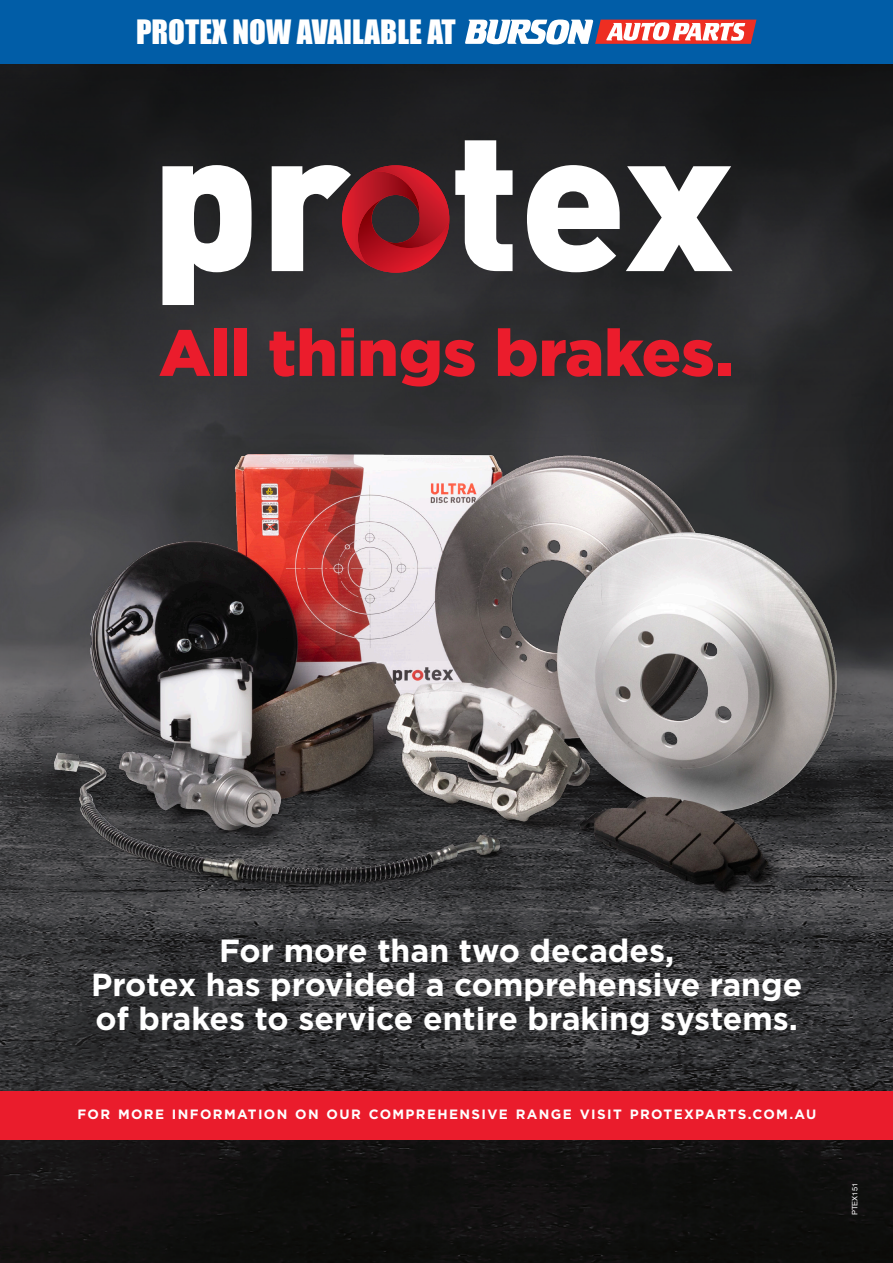
<style>
.page{position:relative;width:893px;height:1263px;background:#fff}
.page>*{position:absolute;margin:0;border:0;box-sizing:border-box;transform-origin:0 0}
.t1{font:700 31.95px/33.9px "Gotham";color:#fff;text-align:center}
.t2{font:30.9px "Impact";color:#fff}
.t3{font:700 13.5px "Gotham";letter-spacing:.1em;color:#fff}
.t4{font:7.5px "Helvetica";color:#fff}
</style>
<div class="page">
<img style="left:0;top:1013px;width:893px;height:250px">
<svg style="left:0;top:64px;width:893px;height:298px;background:#212223"></svg>
<img style="left:0;top:362px;width:893px;height:651px">
<svg style="left:162px;top:165px;width:90px;height:140px"></svg>
<svg style="left:455px;top:140px;width:58px;height:131px"></svg>
<svg style="left:527px;top:165px;width:93px;height:107px"></svg>
<svg style="left:626px;top:166px;width:106px;height:105px"></svg>
<svg style="left:272px;top:165px;width:98px;height:108px"></svg>
<img style="left:358px;top:248px;width:91px;height:25px">
<img style="left:342px;top:171px;width:78px;height:93px">
<img style="left:370px;top:165px;width:79px;height:83px">
<svg style="left:159px;top:330px;width:51px;height:46px;background:#932731"></svg>
<div style="left:214px;top:328px;width:13px;height:48px;background:#eb1c2c"></div>
<div style="left:234px;top:328px;width:12px;height:48px;background:#eb1c2c"></div>
<svg style="left:269px;top:332px;width:25px;height:45px"></svg>
<svg style="left:300px;top:328px;width:35px;height:48px;background:#ab232f"></svg>
<svg style="left:341px;top:328px;width:13px;height:48px"></svg>
<svg style="left:361px;top:340px;width:114px;height:46px;background:#9b232e"></svg>
<svg style="left:498px;top:328px;width:103px;height:49px;background:#93232d"></svg>
<svg style="left:607px;top:328px;width:106px;height:49px;background:#91242d"></svg>
<div style="left:718px;top:363px;width:12px;height:13px;background:#eb1c2c"></div>
<div style="left:0;top:0;width:893px;height:64px;background:#015da7"></div>
<svg style="left:465px;top:20px;width:291px;height:25px;background:#cca2ac"></svg>
<div style="left:0;top:1091px;width:893px;height:49px;background:#ea1c2c"></div>
<p class="t2" style="left:136px;top:8px;width:321px">PROTEX NOW AVAILABLE AT</p>
<p class="t1" style="left:91px;top:933px;width:713px">For more than two decades,<br>Protex has provided a comprehensive range of brakes to service entire braking systems.</p>
<p class="t3" style="left:77px;top:1105px;width:741px">FOR MORE INFORMATION ON OUR COMPREHENSIVE RANGE VISIT PROTEXPARTS.COM.AU</p>
<p class="t4" style="left:849px;top:1215px;width:34px;rotate:-90deg">PTEX151</p>
</div>
